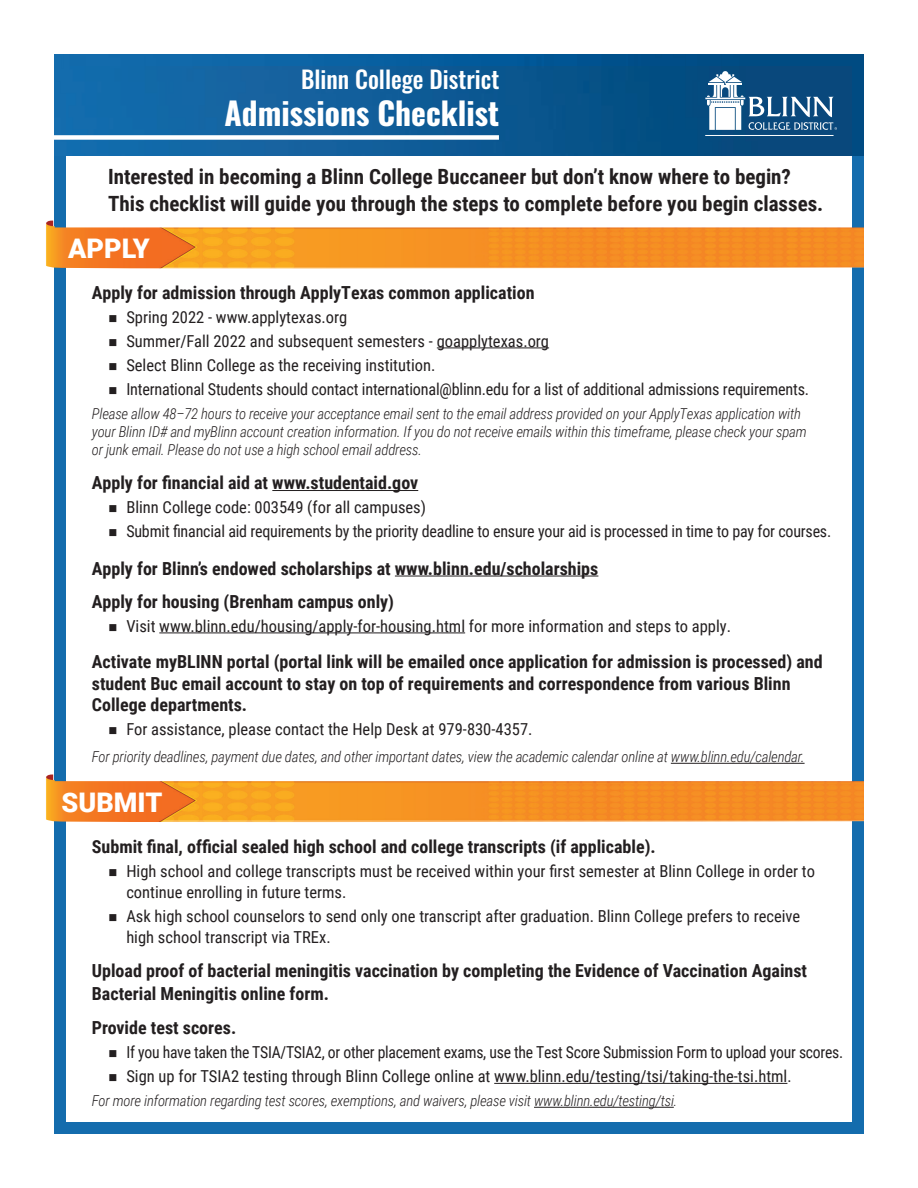
<style>
.page{position:relative;width:918px;height:1188px;background:#fff}
.page>*{position:absolute;margin:0;border:0;box-sizing:border-box;transform-origin:0 0}
.t1{font:700 31.5px "Oswald";color:#fff}
.t2{font:900 27px "Roboto";color:#fff}
.t3{font:500 24px "Oswald";color:#fff}
.t4{font:700 21px/27px "Roboto Condensed";color:#231f20}
.t5{font:700 18px/21.8px "Roboto Condensed";color:#231f20}
.t6{font:16.5px/21px "Roboto Condensed";color:#231f20}
.t7{font:16.5px "Roboto Condensed";color:#231f20;scale:.95 1}
.t8{font:italic 300 15px/18px "Roboto Condensed";letter-spacing:-.01em;color:#231f20}
</style>
<div class="page">
<div style="left:54px;top:54px;width:810px;height:1080px;border:12px solid #146cad"></div>
<img style="left:54px;top:54px;width:810px;height:102px">
<div style="left:17px;top:135px;width:482px;height:5px;background:#fff"></div>
<svg style="left:705px;top:71px;width:132px;height:59px"></svg>
<hr style="left:705px;top:135px;width:129px;height:1px;background:#fff">
<img style="left:46px;top:220px;width:818px;height:50px">
<img style="left:46px;top:774px;width:818px;height:49px">
<hr style="left:437px;top:348px;width:112px;height:1px;background:#231f20">
<hr style="left:272px;top:490px;width:146px;height:1px;background:#231f20">
<hr style="left:395px;top:576px;width:203px;height:1px;background:#231f20">
<hr style="left:159px;top:633px;width:306px;height:1px;background:#231f20">
<hr style="left:671px;top:763px;width:134px;height:1px;background:#231f20">
<hr style="left:494px;top:1083px;width:293px;height:1px;background:#231f20">
<hr style="left:534px;top:1107px;width:140px;height:1px;background:#231f20">
<h3 class="t3" style="left:301px;top:66px;width:200px">Blinn College District</h3>
<h1 class="t1" style="left:225px;top:97px;width:276px">Admissions Checklist</h1>
<p class="t4" style="left:108px;top:162px;width:717px">Interested in becoming a Blinn College Buccaneer but don’t know where to begin?<br>This checklist will guide you through the steps to complete before you begin classes.</p>
<h2 class="t2" style="left:68px;top:230px;width:83px">APPLY</h2>
<p class="t5" style="left:92px;top:281px;width:444px">Apply for admission through ApplyTexas common application</p>
<p class="t6" style="left:108px;top:306px;width:240px">■ Spring 2022 - www.applytexas.org</p>
<p class="t6" style="left:108px;top:330px;width:442px">■ Summer/Fall 2022 and subsequent semesters - goapplytexas.org</p>
<p class="t6" style="left:108px;top:354px;width:329px">■ Select Blinn College as the receiving institution.</p>
<p class="t6" style="left:108px;top:378px;width:702px">■ International Students should contact international@blinn.edu for a list of additional admissions requirements.</p>
<p class="t8" style="left:92px;top:404px;width:716px">Please allow 48–72 hours to receive your acceptance email sent to the email address provided on your ApplyTexas application with your Blinn ID# and myBlinn account creation information. If you do not receive emails within this timeframe, please check your spam or junk email. Please do not use a high school email address.</p>
<p class="t5" style="left:92px;top:471px;width:328px">Apply for financial aid at www.studentaid.gov</p>
<p class="t6" style="left:108px;top:496px;width:319px">■ Blinn College code: 003549 (for all campuses)</p>
<p class="t6" style="left:108px;top:520px;width:724px">■ Submit financial aid requirements by the priority deadline to ensure your aid is processed in time to pay for courses.</p>
<p class="t5" style="left:92px;top:551px;width:508px;line-height:33px">Apply for Blinn’s endowed scholarships at www.blinn.edu/scholarships<br>Apply for housing (Brenham campus only)</p>
<p class="t6" style="left:108px;top:615px;width:624px">■ Visit www.blinn.edu/housing/apply-for-housing.html for more information and steps to apply.</p>
<p class="t5" style="left:92px;top:650px;width:732px">Activate myBLINN portal (portal link will be emailed once application for admission is processed) and student Buc email account to stay on top of requirements and correspondence from various Blinn<br>College departments.</p>
<p class="t6" style="left:108px;top:718px;width:426px">■ For assistance, please contact the Help Desk at 979-830-4357.</p>
<p class="t8" style="left:92px;top:747px;width:714px">For priority deadlines, payment due dates, and other important dates, view the academic calendar online at www.blinn.edu/calendar.</p>
<h2 class="t2" style="left:62px;top:783px;width:103px">SUBMIT</h2>
<p class="t5" style="left:92px;top:835px;width:565px">Submit final, official sealed high school and college transcripts (if applicable).</p>
<p class="t6" style="left:126px;top:860px;width:690px;text-indent:-18px">■ High school and college transcripts must be received within your first semester at Blinn College in order to continue enrolling in future terms.</p>
<p class="t6" style="left:126px;top:905px;width:675px;text-indent:-18px">■ Ask high school counselors to send only one transcript after graduation. Blinn College prefers to receive high school transcript via TREx.</p>
<p class="t5" style="left:92px;top:959px;width:717px;line-height:22.5px">Upload proof of bacterial meningitis vaccination by completing the Evidence of Vaccination Against<br>Bacterial Meningitis online form.</p>
<p class="t5" style="left:92px;top:1016px;width:146px">Provide test scores.</p>
<p class="t7" style="left:108px;top:1041px;width:775px">■ If you have taken the TSIA/TSIA2, or other placement exams, use the Test Score Submission Form to upload your scores.</p>
<p class="t6" style="left:108px;top:1065px;width:685px">■ Sign up for TSIA2 testing through Blinn College online at www.blinn.edu/testing/tsi/taking-the-tsi.html.</p>
<p class="t8" style="left:92px;top:1091px;width:587px">For more information regarding test scores, exemptions, and waivers, please visit www.blinn.edu/testing/tsi.</p>
</div>
